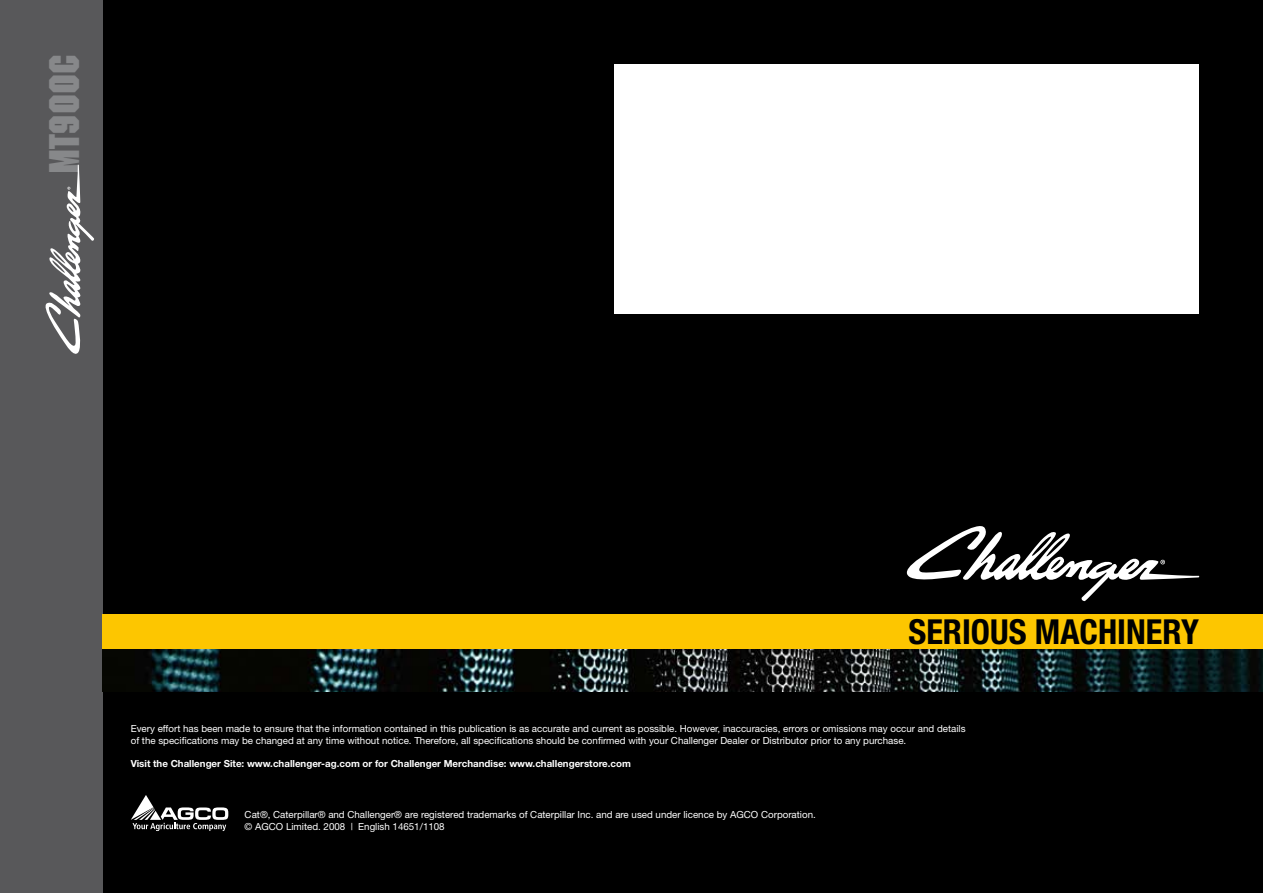
<style>
.page{position:relative;width:1263px;height:893px;background:#fff}
.page>*{position:absolute;margin:0;border:0;box-sizing:border-box;transform-origin:0 0}
.t1{font:700 41.7px "Machine";color:#87888a}
.t2{font:700 condensed 34.5px "Helvetica Neue";color:#000}
.t3{font:9.75px/11.7px "Helvetica Neue";color:#fff}
.t4{font:700 9.75px "Helvetica Neue";color:#fff}
</style>
<div class="page">
<div style="left:2px;top:0;width:1261px;height:893px;background:#000"></div>
<div style="left:0;top:0;width:102px;height:893px;background:#58585a"></div>
<div style="left:102px;top:614px;width:1161px;height:35px;background:#fdc600"></div>
<img style="left:146px;top:649px;width:1117px;height:43px">
<svg style="left:906px;top:526px;width:293px;height:75px"></svg>
<svg style="left:45px;top:164px;width:49px;height:190px"></svg>
<svg style="left:131px;top:795px;width:97px;height:36px"></svg>
<div style="left:614px;top:64px;width:585px;height:250px;background:#fff"></div>
<h1 class="t1" style="left:40px;top:174px;width:121px;rotate:-90deg">MT900C</h1>
<h2 class="t2" style="left:908px;top:610px;width:292px">SERIOUS MACHINERY</h2>
<p class="t3" style="left:131px;top:723px;width:836px">Every effort has been made to ensure that the information contained in this publication is as accurate and current as possible. However, inaccuracies, errors or omissions may occur and details of the specifications may be changed at any time without notice. Therefore, all specifications should be confirmed with your Challenger Dealer or Distributor prior to any purchase.</p>
<p class="t4" style="left:131px;top:758px;width:502px">Visit the Challenger Site: www.challenger-ag.com or for Challenger Merchandise: www.challengerstore.com</p>
<p class="t3" style="left:245px;top:808px;width:573px">Cat®, Caterpillar® and Challenger® are registered trademarks of Caterpillar Inc. and are used under licence by AGCO Corporation. © AGCO Limited. 2008 | English 14651/1108</p>
</div>
